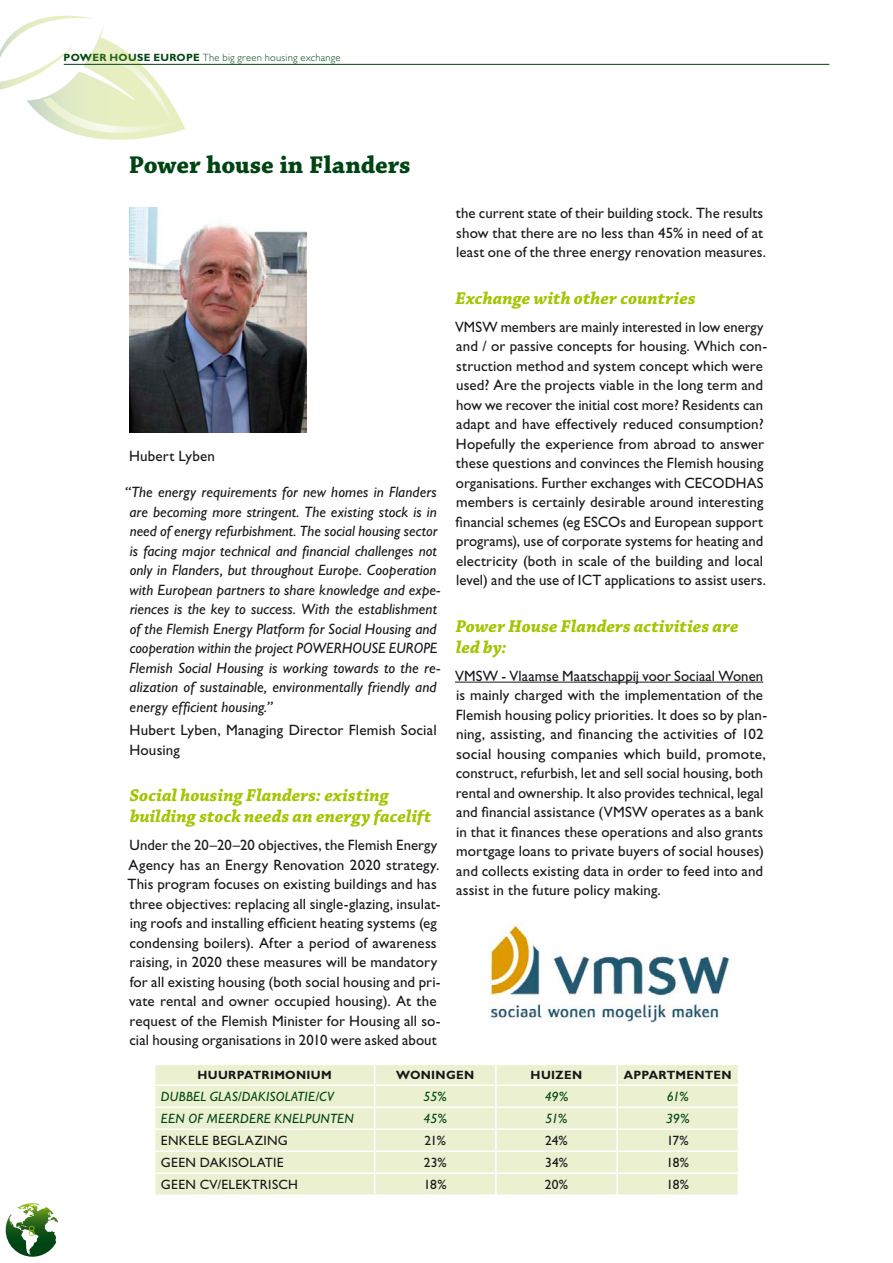
<style>
.page{position:relative;width:893px;height:1263px;background:#fff}
.page>*{position:absolute;margin:0;border:0;box-sizing:border-box;transform-origin:0 0}
.t1{font:700 25.5px "Chaparral Pro";color:#004413}
.t2{font:italic 700 18px/21px "Chaparral Pro";letter-spacing:.005em;color:#a5c400}
.t3{font:15px/19.5px "Gill Sans Std";letter-spacing:.005em;color:#1a171c}
.t4{font:italic 15px/19.5px "Gill Sans Std";letter-spacing:.01em;color:#1a171c}
.t5{font:300 15px "Gill Sans Std";color:#a5c400}
.t6{font:13.5px "Gill Sans Std";letter-spacing:.015em;color:#1a171c}
.t7{font:italic 13.5px "Gill Sans Std";letter-spacing:.02em;color:#004413}
.t8{font:700 12px "Gill Sans Std";letter-spacing:.025em;color:#1a171c}
.t9{font:300 10.5px "Gill Sans Std";letter-spacing:.02em;color:#004413}
.s1{font-weight:700}
</style>
<div class="page">
<svg style="left:17px;top:1206px;width:17px;height:9px"></svg>
<svg style="left:0;top:16px;width:185px;height:124px"></svg>
<img style="left:129px;top:208px;width:178px;height:225px">
<hr style="left:64px;top:64px;width:765px;height:1px;background:#004413">
<hr style="left:455px;top:682px;width:308px;height:1px;background:#1a171c">
<div style="left:155px;top:1065px;width:583px;height:129px;background:#ebf1d0"></div>
<svg style="left:495px;top:1065px;width:2px;height:19px"></svg>
<svg style="left:616px;top:1065px;width:2px;height:19px"></svg>
<hr style="left:154px;top:1084px;width:221px;height:2px;background:#fff">
<hr style="left:375px;top:1084px;width:121px;height:2px;background:#fff">
<hr style="left:496px;top:1084px;width:121px;height:2px;background:#fff">
<hr style="left:495px;top:1086px;width:2px;height:20px;background:#fff">
<hr style="left:617px;top:1084px;width:122px;height:2px;background:#fff">
<hr style="left:616px;top:1086px;width:2px;height:20px;background:#fff">
<hr style="left:154px;top:1106px;width:221px;height:2px;background:#fff">
<hr style="left:375px;top:1106px;width:121px;height:2px;background:#fff">
<hr style="left:496px;top:1106px;width:121px;height:2px;background:#fff">
<hr style="left:495px;top:1108px;width:2px;height:20px;background:#fff">
<hr style="left:617px;top:1106px;width:122px;height:2px;background:#fff">
<hr style="left:616px;top:1108px;width:2px;height:20px;background:#fff">
<hr style="left:154px;top:1128px;width:221px;height:2px;background:#fff">
<hr style="left:375px;top:1128px;width:121px;height:2px;background:#fff">
<hr style="left:496px;top:1128px;width:121px;height:2px;background:#fff">
<hr style="left:495px;top:1130px;width:2px;height:20px;background:#fff">
<hr style="left:617px;top:1128px;width:122px;height:2px;background:#fff">
<hr style="left:616px;top:1130px;width:2px;height:20px;background:#fff">
<hr style="left:154px;top:1150px;width:221px;height:2px;background:#fff">
<hr style="left:375px;top:1150px;width:121px;height:2px;background:#fff">
<hr style="left:496px;top:1150px;width:121px;height:2px;background:#fff">
<hr style="left:495px;top:1152px;width:2px;height:20px;background:#fff">
<hr style="left:617px;top:1150px;width:122px;height:2px;background:#fff">
<hr style="left:616px;top:1152px;width:2px;height:20px;background:#fff">
<hr style="left:154px;top:1172px;width:221px;height:2px;background:#fff">
<hr style="left:375px;top:1172px;width:121px;height:2px;background:#fff">
<svg style="left:374px;top:1065px;width:1px;height:129px"></svg>
<hr style="left:496px;top:1172px;width:121px;height:2px;background:#fff">
<hr style="left:495px;top:1174px;width:2px;height:20px;background:#fff">
<hr style="left:617px;top:1172px;width:122px;height:2px;background:#fff">
<hr style="left:616px;top:1174px;width:2px;height:20px;background:#fff">
<img style="left:488px;top:925px;width:242px;height:98px">
<p class="t9" style="left:64px;top:52px;width:278px"><span class="s1">POWER HOUSE EUROPE</span> The big green housing exchange</p>
<p class="t5" style="left:28px;top:1222px;width:9px">8</p>
<h1 class="t1" style="left:129px;top:150px;width:283px">Power house in Flanders</h1>
<p class="t3" style="left:129px;top:446px;width:87px">Hubert Lyben</p>
<p class="t4" style="left:129px;top:482px;width:312px;text-indent:-5px">“The energy requirements for new homes in Flanders are becoming more stringent. The existing stock is in need of energy refurbishment. The social housing sector is facing major technical and financial challenges not only in Flanders, but throughout Europe. Cooperation with European partners to share knowledge and expe&shy;riences is the key to success. With the establishment of the Flemish Energy Platform for Social Housing and cooperation within the project POWERHOUSE EUROPE Flemish Social Housing is working towards to the re&shy;alization of sustainable, environmentally friendly and energy efficient housing.”</p>
<p class="t3" style="left:129px;top:721px;width:309px">Hubert Lyben, Managing Director Flemish Social<br>Housing</p>
<p class="t2" style="left:129px;top:786px;width:304px">Social housing Flanders: existing building stock needs an energy facelift</p>
<p class="t3" style="left:127px;top:836px;width:315px">Under the 20–20–20 objectives, the Flemish Energy Agency has an Energy Renovation 2020 strategy.<br>This program focuses on existing buildings and has three objectives: replacing all single-glazing, insulat&shy;ing roofs and installing efficient heating systems (eg condensing boilers). After a period of awareness raising, in 2020 these measures will be mandatory for all existing housing (both social housing and pri&shy;vate rental and owner occupied housing). At the request of the Flemish Minister for Housing all so&shy;cial housing organisations in 2010 were asked about</p>
<p class="t3" style="left:456px;top:203px;width:312px">the current state of their building stock. The results show that there are no less than 45% in need of at least one of the three energy renovation measures.</p>
<p class="t2" style="left:456px;top:288px;width:242px">Exchange with other countries</p>
<p class="t3" style="left:455px;top:317px;width:314px">VMSW members are mainly interested in low energy and / or passive concepts for housing. Which con&shy;struction method and system concept which were used? Are the projects viable in the long term and how we recover the initial cost more? Residents can adapt and have effectively reduced consumption?<br>Hopefully the experience from abroad to answer these questions and convinces the Flemish housing organisations. Further exchanges with CECODHAS members is certainly desirable around interesting financial schemes (eg ESCOs and European support programs), use of corporate systems for heating and electricity (both in scale of the building and local level) and the use of ICT applications to assist users.</p>
<p class="t2" style="left:456px;top:616px;width:284px">Power House Flanders activities are led by:</p>
<p class="t3" style="left:455px;top:666px;width:314px">VMSW - Vlaamse Maatschappij voor Sociaal Wonen is mainly charged with the implementation of the Flemish housing policy priorities. It does so by plan&shy;ning, assisting, and financing the activities of 102 social housing companies which build, promote, construct, refurbish, let and sell social housing, both rental and ownership. It also provides technical, legal and financial assistance (VMSW operates as a bank in that it finances these operations and also grants mortgage loans to private buyers of social houses) and collects existing data in order to feed into and assist in the future policy making.</p>
<p class="t8" style="left:197px;top:1068px;width:136px">HUURPATRIMONIUM</p>
<p class="t8" style="left:396px;top:1068px;width:80px">WONINGEN</p>
<p class="t8" style="left:531px;top:1068px;width:53px">HUIZEN</p>
<p class="t8" style="left:624px;top:1068px;width:109px">APPARTMENTEN</p>
<p class="t7" style="left:161px;top:1088px;width:175px">DUBBEL GLAS/DAKISOLATIE/CV</p>
<p class="t7" style="left:424px;top:1088px;width:25px">55%</p>
<p class="t7" style="left:545px;top:1088px;width:25px">49%</p>
<p class="t7" style="left:667px;top:1088px;width:23px">61%</p>
<p class="t7" style="left:161px;top:1110px;width:194px">EEN OF MEERDERE KNELPUNTEN</p>
<p class="t7" style="left:424px;top:1110px;width:25px">45%</p>
<p class="t7" style="left:546px;top:1110px;width:23px">51%</p>
<p class="t7" style="left:666px;top:1110px;width:25px">39%</p>
<p class="t6" style="left:161px;top:1132px;width:111px">ENKELE BEGLAZING</p>
<p class="t6" style="left:424px;top:1132px;width:23px">21%</p>
<p class="t6" style="left:545px;top:1132px;width:24px">24%</p>
<p class="t6" style="left:667px;top:1132px;width:24px">17%</p>
<p class="t6" style="left:161px;top:1154px;width:124px">GEEN DAKI SOLATI E</p>
<p class="t6" style="left:424px;top:1154px;width:24px">23%</p>
<p class="t6" style="left:545px;top:1154px;width:24px">34%</p>
<p class="t6" style="left:666px;top:1154px;width:24px">18%</p>
<p class="t6" style="left:161px;top:1176px;width:139px">GEEN CV/ELEKTRISCH</p>
<p class="t6" style="left:424px;top:1176px;width:24px">18%</p>
<p class="t6" style="left:545px;top:1176px;width:25px">20%</p>
<p class="t6" style="left:666px;top:1176px;width:24px">18%</p>
</div>
